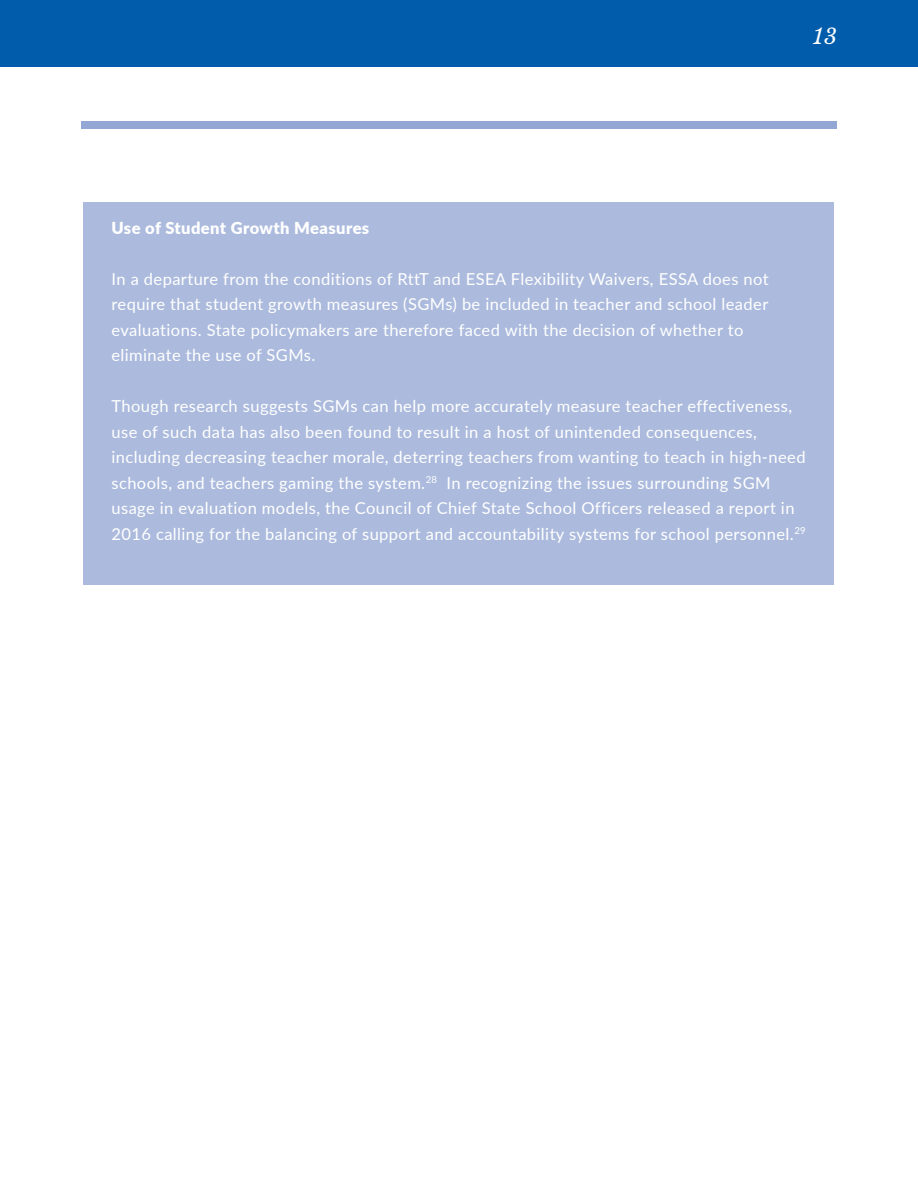
<style>
.page{position:relative;width:918px;height:1188px;background:#fff}
.page>*{position:absolute;margin:0;border:0;box-sizing:border-box;transform-origin:0 0}
.t1{font:italic 21px "Libre Baskerville";color:#fff}
.t2{font:16.5px/25.5px "Lato";letter-spacing:.025em;color:#fff}
.t3{font:900 16.5px "Lato";letter-spacing:.025em;color:#fff}
</style>
<div class="page">
<div style="left:0;top:0;width:918px;height:68px;background:#015dab"></div>
<div style="left:81px;top:122px;width:756px;height:7px;background:#92a7d4"></div>
<div style="left:84px;top:202px;width:750px;height:383px;background:#acbbdd"></div>
<p class="t1" style="left:813px;top:24px;width:25px">13</p>
<p class="t3" style="left:112px;top:215px;width:259px">Use of Student Growth Measures</p>
<p class="t2" style="left:112px;top:265px;width:659px">In a departure from the conditions of RttT and ESEA Flexibility Waivers, ESSA does not require that student growth measures (SGMs) be included in teacher and school leader evaluations. State policymakers are therefore faced with the decision of whether to eliminate the use of SGMs.</p>
<p class="t2" style="left:112px;top:393px;width:696px">Though research suggests SGMs can help more accurately measure teacher effectiveness, use of such data has also been found to result in a host of unintended consequences, including decreasing teacher morale, deterring teachers from wanting to teach in high-need schools, and teachers gaming the system.<sup>28</sup> In recognizing the issues surrounding SGM usage in evaluation models, the Council of Chief State School Officers released a report in 2016 calling for the balancing of support and accountability systems for school personnel.<sup>29</sup></p>
</div>
